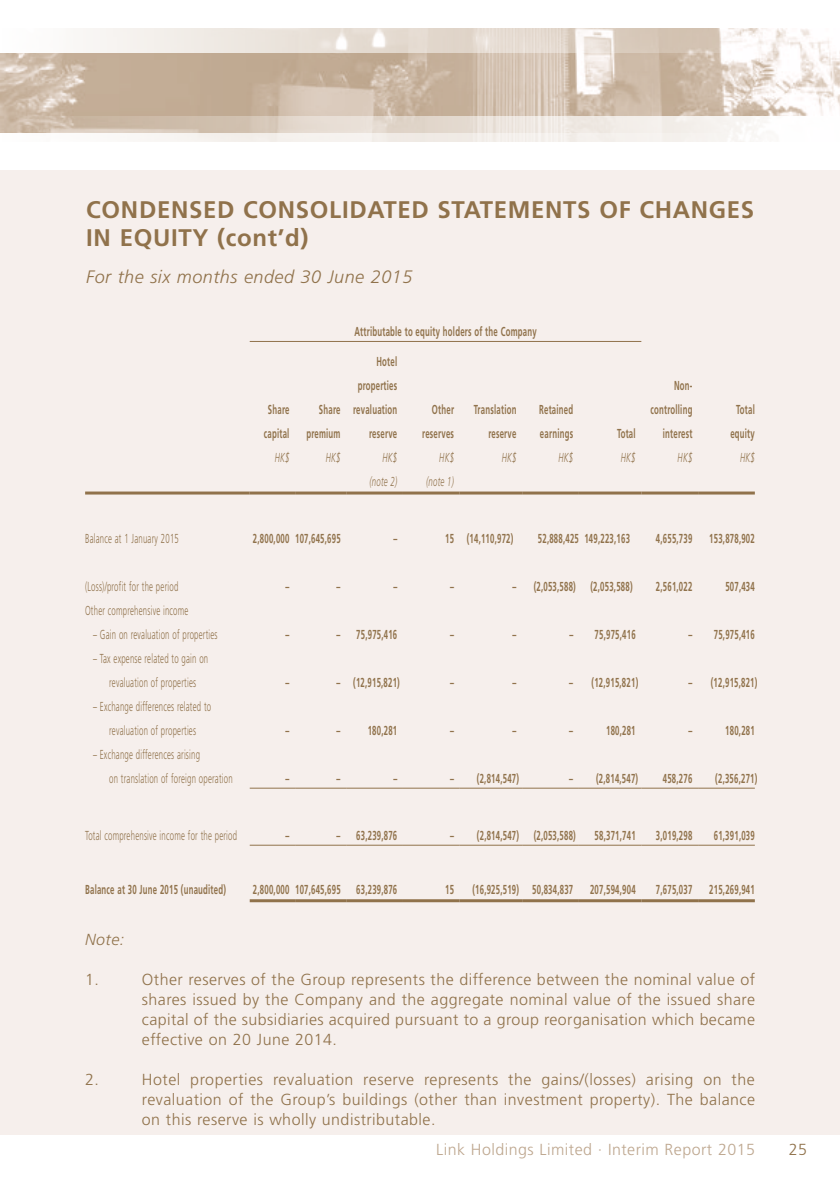
<style>
.page{position:relative;width:840px;height:1191px;background:#fff}
.page>*{position:absolute;margin:0;border:0;box-sizing:border-box;transform-origin:0 0}
.t1{font:700 24px/28px "Frutiger LT Std";letter-spacing:.03em;color:#90724b}
.t2{font:italic 300 18px "Frutiger LT Std";letter-spacing:.03em;color:#90724b}
.t3{font:300 16px/20px "Frutiger LT Std";letter-spacing:.03em;color:#90724b;text-align:justify}
.t4{font:300 16px "Frutiger LT Std";letter-spacing:.03em;color:#bea78f}
.t5{font:italic 300 16px "Frutiger LT Std";color:#90724b}
.t6{font:700 13px/24px "Frutiger LT Std";letter-spacing:.03em;color:#90724b;text-align:right;scale:.6 1}
.t7{font:300 13px/24px "Frutiger LT Std";letter-spacing:.03em;color:#90724b;text-align:center;scale:.6 1}
.t8{font:italic 300 13px "Frutiger LT Std";letter-spacing:.03em;color:#90724b;scale:.6 1}
</style>
<div class="page">
<div style="left:0;top:170px;width:839px;height:964px;background:#f6efec"></div>
<img style="left:0;top:52px;width:839px;height:65px">
<svg style="left:0;top:117px;width:768px;height:16px;background:#e2d7cc"></svg>
<svg style="left:138px;top:133px;width:623px;height:9px;fill:#f5f1ed"></svg>
<svg style="left:83px;top:28px;width:747px;height:24px"></svg>
<hr style="left:249px;top:341px;width:392px;height:1px;background:#90724b">
<hr style="left:85px;top:491px;width:164px;height:3px;background:#90724b">
<hr style="left:249px;top:491px;width:46px;height:3px;background:#90724b">
<hr style="left:295px;top:491px;width:51px;height:3px;background:#90724b">
<hr style="left:346px;top:491px;width:57px;height:3px;background:#90724b">
<hr style="left:403px;top:491px;width:56px;height:3px;background:#90724b">
<hr style="left:459px;top:491px;width:63px;height:3px;background:#90724b">
<hr style="left:522px;top:491px;width:56px;height:3px;background:#90724b">
<hr style="left:578px;top:491px;width:63px;height:3px;background:#90724b">
<hr style="left:641px;top:491px;width:56px;height:3px;background:#90724b">
<hr style="left:697px;top:491px;width:57px;height:3px;background:#90724b">
<hr style="left:249px;top:787px;width:46px;height:1px;background:#90724b">
<hr style="left:295px;top:787px;width:51px;height:1px;background:#90724b">
<hr style="left:346px;top:787px;width:57px;height:1px;background:#90724b">
<hr style="left:403px;top:787px;width:56px;height:1px;background:#90724b">
<hr style="left:459px;top:787px;width:63px;height:1px;background:#90724b">
<hr style="left:522px;top:787px;width:56px;height:1px;background:#90724b">
<hr style="left:578px;top:787px;width:63px;height:1px;background:#90724b">
<hr style="left:641px;top:787px;width:56px;height:1px;background:#90724b">
<hr style="left:697px;top:787px;width:57px;height:1px;background:#90724b">
<hr style="left:249px;top:844px;width:46px;height:1px;background:#90724b">
<hr style="left:295px;top:844px;width:51px;height:1px;background:#90724b">
<hr style="left:346px;top:844px;width:57px;height:1px;background:#90724b">
<hr style="left:403px;top:844px;width:56px;height:1px;background:#90724b">
<hr style="left:459px;top:844px;width:63px;height:1px;background:#90724b">
<hr style="left:522px;top:844px;width:56px;height:1px;background:#90724b">
<hr style="left:578px;top:844px;width:63px;height:1px;background:#90724b">
<hr style="left:641px;top:844px;width:56px;height:1px;background:#90724b">
<hr style="left:697px;top:844px;width:57px;height:1px;background:#90724b">
<hr style="left:249px;top:899px;width:46px;height:3px;background:#90724b">
<hr style="left:295px;top:899px;width:51px;height:3px;background:#90724b">
<hr style="left:346px;top:899px;width:57px;height:3px;background:#90724b">
<hr style="left:403px;top:899px;width:56px;height:3px;background:#90724b">
<hr style="left:459px;top:899px;width:63px;height:3px;background:#90724b">
<hr style="left:522px;top:899px;width:56px;height:3px;background:#90724b">
<hr style="left:578px;top:899px;width:63px;height:3px;background:#90724b">
<hr style="left:641px;top:899px;width:56px;height:3px;background:#90724b">
<hr style="left:697px;top:899px;width:57px;height:3px;background:#90724b">
<h1 class="t1" style="left:86px;top:196px;width:669px">CONDENSED CONSOLIDATED STATEMENTS OF CHANGES<br>IN EQUITY (cont’d)</h1>
<h2 class="t2" style="left:86px;top:266px;width:327px">For the six months ended 30 June 2015</h2>
<p class="t6" style="left:264px;top:397px;width:44px;text-align:center">Share capital</p>
<p class="t6" style="left:306px;top:397px;width:58px">Share premium</p>
<p class="t6" style="left:354px;top:319px;width:305px">Attributable to equity holders of the Company</p>
<p class="t6" style="left:353px;top:349px;width:75px">Hotel properties revaluation reserve</p>
<p class="t6" style="left:422px;top:397px;width:54px">Other reserves</p>
<p class="t6" style="left:473px;top:397px;width:73px">Translation reserve</p>
<p class="t6" style="left:539px;top:397px;width:58px;text-align:left">Retained earnings</p>
<p class="t6" style="left:616px;top:421px;width:33px">Total</p>
<p class="t6" style="left:650px;top:373px;width:71px">Non&shy;controlling interest</p>
<p class="t6" style="left:730px;top:397px;width:42px;text-align:center">Total equity</p>
<p class="t8" style="left:274px;top:450px;width:26px">HK$</p>
<p class="t8" style="left:325px;top:450px;width:26px">HK$</p>
<p class="t8" style="left:382px;top:450px;width:26px">HK$</p>
<p class="t8" style="left:439px;top:450px;width:26px">HK$</p>
<p class="t8" style="left:501px;top:450px;width:26px">HK$</p>
<p class="t8" style="left:558px;top:450px;width:26px">HK$</p>
<p class="t8" style="left:620px;top:450px;width:26px">HK$</p>
<p class="t8" style="left:677px;top:450px;width:26px">HK$</p>
<p class="t8" style="left:739px;top:450px;width:26px">HK$</p>
<p class="t8" style="left:369px;top:474px;width:48px">(note 2)</p>
<p class="t8" style="left:426px;top:474px;width:48px">(note 1)</p>
<p class="t7" style="left:85px;top:526px;width:158px">Balance at 1 January 2015</p>
<p class="t6" style="left:253px;top:526px;width:148px">2,800,000 107,645,695</p>
<p class="t6" style="left:393px;top:526px;width:8px">–</p>
<p class="t6" style="left:445px;top:526px;width:115px">15 (14,110,972)</p>
<p class="t6" style="left:537px;top:526px;width:155px">52,888,425 149,223,163</p>
<p class="t6" style="left:655px;top:526px;width:62px">4,655,739</p>
<p class="t6" style="left:708px;top:526px;width:77px">153,878,902</p>
<p class="t7" style="left:85px;top:574px;width:157px">(Loss)/profit for the period</p>
<p class="t6" style="left:285px;top:574px;width:8px">–</p>
<p class="t6" style="left:336px;top:574px;width:8px">–</p>
<p class="t6" style="left:393px;top:574px;width:8px">–</p>
<p class="t6" style="left:450px;top:574px;width:8px">–</p>
<p class="t6" style="left:512px;top:574px;width:201px">– (2,053,588) (2,053,588)</p>
<p class="t6" style="left:655px;top:574px;width:62px">2,561,022</p>
<p class="t6" style="left:725px;top:574px;width:51px">507,434</p>
<p class="t7" style="left:85px;top:598px;width:174px">Other comprehensive income</p>
<p class="t7" style="left:93px;top:622px;width:209px">– Gain on revaluation of properties</p>
<p class="t6" style="left:285px;top:622px;width:8px">–</p>
<p class="t6" style="left:336px;top:622px;width:103px">– 75,975,416</p>
<p class="t6" style="left:450px;top:622px;width:8px">–</p>
<p class="t6" style="left:512px;top:622px;width:8px">–</p>
<p class="t6" style="left:569px;top:622px;width:112px">– 75,975,416</p>
<p class="t6" style="left:688px;top:622px;width:112px">– 75,975,416</p>
<p class="t7" style="left:93px;top:646px;width:193px">– Tax expense related to gain on revaluation of properties</p>
<p class="t6" style="left:285px;top:670px;width:8px">–</p>
<p class="t6" style="left:336px;top:670px;width:107px">– (12,915,821)</p>
<p class="t6" style="left:450px;top:670px;width:8px">–</p>
<p class="t6" style="left:512px;top:670px;width:8px">–</p>
<p class="t6" style="left:569px;top:670px;width:116px">– (12,915,821)</p>
<p class="t6" style="left:688px;top:670px;width:116px">– (12,915,821)</p>
<p class="t7" style="left:93px;top:694px;width:198px">– Exchange differences related to revaluation of properties</p>
<p class="t7" style="left:109px;top:742px;width:207px;text-align:left;text-indent:-16px">– Exchange differences arising<br>on translation of foreign operation</p>
<p class="t6" style="left:285px;top:718px;width:8px">–</p>
<p class="t6" style="left:336px;top:718px;width:103px">– 180,281</p>
<p class="t6" style="left:450px;top:718px;width:8px">–</p>
<p class="t6" style="left:512px;top:718px;width:8px">–</p>
<p class="t6" style="left:569px;top:718px;width:8px">–</p>
<p class="t6" style="left:605px;top:718px;width:51px">180,281</p>
<p class="t6" style="left:688px;top:718px;width:8px">–</p>
<p class="t6" style="left:724px;top:718px;width:51px">180,281</p>
<p class="t6" style="left:285px;top:766px;width:8px">–</p>
<p class="t6" style="left:336px;top:766px;width:8px">–</p>
<p class="t6" style="left:393px;top:766px;width:8px">–</p>
<p class="t6" style="left:450px;top:766px;width:116px">– (2,814,547)</p>
<p class="t6" style="left:569px;top:766px;width:116px">– (2,814,547)</p>
<p class="t6" style="left:662px;top:766px;width:51px">458,276</p>
<p class="t6" style="left:715px;top:766px;width:72px">(2,356,271)</p>
<p class="t7" style="left:85px;top:823px;width:255px">Total comprehensive income for the period</p>
<p class="t6" style="left:285px;top:823px;width:8px">–</p>
<p class="t6" style="left:336px;top:823px;width:103px">– 63,239,876</p>
<p class="t6" style="left:450px;top:823px;width:211px">– (2,814,547) (2,053,588)</p>
<p class="t6" style="left:594px;top:823px;width:70px">58,371,741</p>
<p class="t6" style="left:655px;top:823px;width:62px">3,019,298</p>
<p class="t6" style="left:713px;top:823px;width:70px">61,391,039</p>
<p class="t6" style="left:85px;top:877px;width:236px">Balance at 30 June 2015 (unaudited)</p>
<p class="t6" style="left:253px;top:877px;width:242px">2,800,000 107,645,695 63,239,876</p>
<p class="t6" style="left:445px;top:877px;width:16px">15</p>
<p class="t6" style="left:472px;top:877px;width:169px">(16,925,519) 50,834,837</p>
<p class="t6" style="left:589px;top:877px;width:77px">207,594,904</p>
<p class="t6" style="left:655px;top:877px;width:62px">7,675,037</p>
<p class="t6" style="left:708px;top:877px;width:77px">215,269,941</p>
<p class="t5" style="left:85px;top:930px;width:41px">Note:</p>
<p class="t3" style="left:85px;top:970px;width:15px">1.</p>
<p class="t3" style="left:142px;top:970px;width:614px">Other reserves of the Group represents the difference between the nominal value of shares issued by the Company and the aggregate nominal value of the issued share capital of the subsidiaries acquired pursuant to a group reorganisation which became effective on 20 June 2014.</p>
<p class="t3" style="left:85px;top:1070px;width:15px">2.</p>
<p class="t3" style="left:142px;top:1070px;width:614px">Hotel properties revaluation reserve represents the gains/(losses) arising on the revaluation of the Group’s buildings (other than investment property). The balance on this reserve is wholly undistributable.</p>
<p class="t4" style="left:436px;top:1140px;width:320px">Link Holdings Limited · Interim Report 2015</p>
<p class="t3" style="left:788px;top:1139px;width:20px">25</p>
</div>
